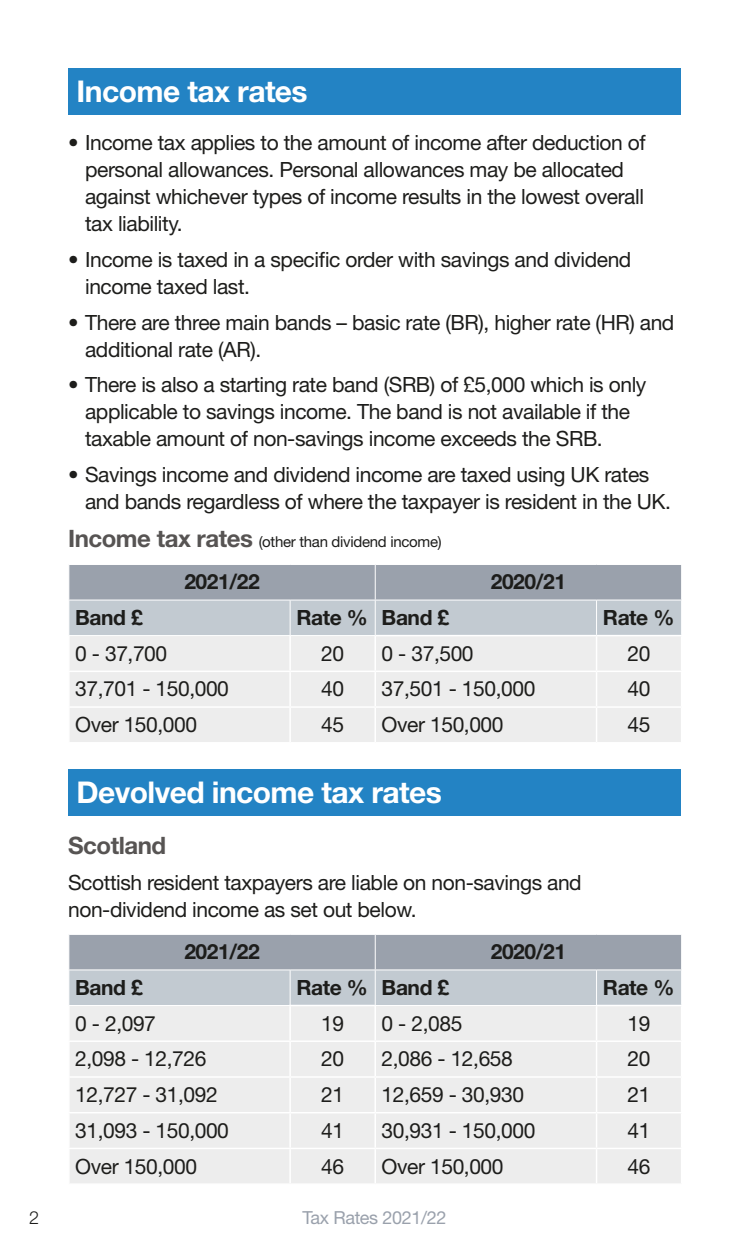
<style>
.page{position:relative;width:749px;height:1259px;background:#fff}
.page>*{position:absolute;margin:0;border:0;box-sizing:border-box;transform-origin:0 0}
.t1{font:700 30px "Helvetica Neue";letter-spacing:-.02em;color:#fff}
.t2{font:700 24px "Helvetica Neue";letter-spacing:-.02em;color:#575453}
.t3{font:21px/27px "Helvetica Neue";letter-spacing:-.02em;color:#1d1d1b}
.t4{font:700 21px "Helvetica Neue";letter-spacing:-.02em;color:#1d1d1b}
.t5{font:18px "Helvetica Neue";letter-spacing:-.02em;color:#9aa1ac}
.t6{font:300 18px "Helvetica Neue";color:#1d1d1b}
.t7{font:15px "Helvetica Neue";letter-spacing:-.02em;color:#1d1d1b}
.s1{font-weight:700;font-size:24px;color:#575453}
</style>
<div class="page">
<div style="left:68px;top:68px;width:612px;height:47px;background:#2383c4"></div>
<svg style="left:69px;top:565px;width:612px;height:70px;background:#aeb6bf"></svg>
<div style="left:70px;top:636px;width:610px;height:106px;background:#ededed"></div>
<hr style="left:289px;top:600px;width:1px;height:35px;background:#fff">
<hr style="left:596px;top:600px;width:1px;height:35px;background:#fff">
<hr style="left:289px;top:636px;width:2px;height:34px;background:#fff">
<hr style="left:595px;top:636px;width:2px;height:34px;background:#fff">
<hr style="left:68px;top:670px;width:222px;height:2px;background:#fff">
<hr style="left:290px;top:670px;width:85px;height:2px;background:#fff">
<hr style="left:289px;top:672px;width:2px;height:34px;background:#fff">
<hr style="left:375px;top:670px;width:221px;height:2px;background:#fff">
<hr style="left:596px;top:670px;width:86px;height:2px;background:#fff">
<hr style="left:595px;top:672px;width:2px;height:34px;background:#fff">
<hr style="left:68px;top:706px;width:222px;height:2px;background:#fff">
<hr style="left:290px;top:706px;width:85px;height:2px;background:#fff">
<hr style="left:289px;top:708px;width:2px;height:34px;background:#fff">
<hr style="left:375px;top:706px;width:221px;height:2px;background:#fff">
<hr style="left:596px;top:706px;width:86px;height:2px;background:#fff">
<hr style="left:595px;top:708px;width:2px;height:34px;background:#fff">
<hr style="left:374px;top:636px;width:2px;height:34px;background:#fff">
<hr style="left:374px;top:672px;width:2px;height:34px;background:#fff">
<hr style="left:374px;top:708px;width:2px;height:34px;background:#fff">
<hr style="left:374px;top:565px;width:1px;height:34px;background:#fff">
<hr style="left:68px;top:599px;width:222px;height:1px;background:#fff">
<hr style="left:290px;top:599px;width:85px;height:1px;background:#fff">
<hr style="left:375px;top:599px;width:221px;height:1px;background:#fff">
<hr style="left:596px;top:599px;width:85px;height:1px;background:#fff">
<hr style="left:374px;top:600px;width:1px;height:35px;background:#fff">
<div style="left:68px;top:769px;width:612px;height:47px;background:#2383c4"></div>
<svg style="left:69px;top:935px;width:612px;height:70px;background:#aeb6bf"></svg>
<div style="left:70px;top:1006px;width:610px;height:177px;background:#ededed"></div>
<hr style="left:289px;top:970px;width:1px;height:35px;background:#fff">
<hr style="left:596px;top:970px;width:1px;height:35px;background:#fff">
<hr style="left:289px;top:1004px;width:86px;height:2px;background:#fff">
<hr style="left:289px;top:1006px;width:2px;height:34px;background:#fff">
<hr style="left:374px;top:1006px;width:2px;height:34px;background:#fff">
<hr style="left:595px;top:1004px;width:87px;height:2px;background:#fff">
<hr style="left:595px;top:1006px;width:2px;height:34px;background:#fff">
<hr style="left:68px;top:1040px;width:222px;height:2px;background:#fff">
<hr style="left:290px;top:1040px;width:85px;height:2px;background:#fff">
<hr style="left:289px;top:1042px;width:2px;height:34px;background:#fff">
<hr style="left:375px;top:1040px;width:221px;height:2px;background:#fff">
<hr style="left:374px;top:1042px;width:2px;height:34px;background:#fff">
<hr style="left:596px;top:1040px;width:86px;height:2px;background:#fff">
<hr style="left:595px;top:1042px;width:2px;height:34px;background:#fff">
<hr style="left:68px;top:1076px;width:222px;height:1px;background:#fff">
<hr style="left:290px;top:1076px;width:85px;height:1px;background:#fff">
<hr style="left:289px;top:1077px;width:2px;height:35px;background:#fff">
<hr style="left:375px;top:1076px;width:221px;height:1px;background:#fff">
<hr style="left:374px;top:1077px;width:2px;height:35px;background:#fff">
<hr style="left:596px;top:1076px;width:86px;height:1px;background:#fff">
<hr style="left:595px;top:1077px;width:2px;height:35px;background:#fff">
<hr style="left:68px;top:1112px;width:222px;height:1px;background:#fff">
<hr style="left:290px;top:1112px;width:85px;height:1px;background:#fff">
<hr style="left:289px;top:1113px;width:2px;height:34px;background:#fff">
<hr style="left:375px;top:1112px;width:221px;height:1px;background:#fff">
<hr style="left:374px;top:1113px;width:2px;height:34px;background:#fff">
<hr style="left:596px;top:1112px;width:86px;height:1px;background:#fff">
<hr style="left:595px;top:1113px;width:2px;height:34px;background:#fff">
<hr style="left:68px;top:1147px;width:222px;height:2px;background:#fff">
<hr style="left:290px;top:1147px;width:85px;height:2px;background:#fff">
<hr style="left:289px;top:1149px;width:2px;height:34px;background:#fff">
<hr style="left:375px;top:1147px;width:221px;height:2px;background:#fff">
<hr style="left:374px;top:1149px;width:2px;height:34px;background:#fff">
<hr style="left:596px;top:1147px;width:86px;height:2px;background:#fff">
<hr style="left:595px;top:1149px;width:2px;height:34px;background:#fff">
<hr style="left:374px;top:934px;width:1px;height:35px;background:#fff">
<hr style="left:68px;top:969px;width:222px;height:1px;background:#fff">
<hr style="left:290px;top:969px;width:85px;height:1px;background:#fff">
<hr style="left:375px;top:969px;width:221px;height:1px;background:#fff">
<hr style="left:596px;top:969px;width:85px;height:1px;background:#fff">
<hr style="left:374px;top:970px;width:1px;height:35px;background:#fff">
<h1 class="t1" style="left:77px;top:73px;width:232px">Income tax rates</h1>
<p class="t3" style="left:85px;top:129px;width:562px;text-indent:-17px">• Income tax applies to the amount of income after deduction of personal allowances. Personal allowances may be allocated against whichever types of income results in the lowest overall tax liability.</p>
<p class="t3" style="left:85px;top:246px;width:547px;text-indent:-17px">• Income is taxed in a specific order with savings and dividend income taxed last.</p>
<p class="t3" style="left:85px;top:308px;width:590px;text-indent:-17px">• There are three main bands – basic rate (BR), higher rate (HR) and additional rate (AR).</p>
<p class="t3" style="left:85px;top:371px;width:562px;text-indent:-17px">• There is also a starting rate band (SRB) of £5,000 which is only applicable to savings income. The band is not available if the taxable amount of non-savings income exceeds the SRB.</p>
<p class="t3" style="left:85px;top:460px;width:587px;text-indent:-17px">• Savings income and dividend income are taxed using UK rates and bands regardless of where the taxpayer is resident in the UK.</p>
<p class="t7" style="left:68px;top:533px;width:375px"><span class="s1">Income tax rates</span> (other than dividend income)</p>
<p class="t4" style="left:184px;top:569px;width:77px">2021/22</p>
<p class="t4" style="left:490px;top:569px;width:77px">2020/21</p>
<p class="t4" style="left:75px;top:604px;width:69px">Band £</p>
<p class="t4" style="left:296px;top:604px;width:154px">Rate % Band £</p>
<p class="t4" style="left:602px;top:604px;width:73px">Rate %</p>
<p class="t3" style="left:75px;top:639px;width:93px">0 - 37,700</p>
<p class="t3" style="left:321px;top:639px;width:24px">20</p>
<p class="t3" style="left:381px;top:639px;width:93px">0 - 37,500</p>
<p class="t3" style="left:627px;top:639px;width:24px">20</p>
<p class="t3" style="left:75px;top:675px;width:155px">37,701 - 150,000</p>
<p class="t3" style="left:321px;top:675px;width:24px">40</p>
<p class="t3" style="left:381px;top:675px;width:155px">37,501 - 150,000</p>
<p class="t3" style="left:627px;top:675px;width:24px">40</p>
<p class="t3" style="left:75px;top:711px;width:123px">Over 150,000</p>
<p class="t3" style="left:321px;top:711px;width:24px">45</p>
<p class="t3" style="left:381px;top:711px;width:123px">Over 150,000</p>
<p class="t3" style="left:627px;top:711px;width:24px">45</p>
<h1 class="t1" style="left:77px;top:774px;width:367px">Devolved income tax rates</h1>
<p class="t2" style="left:68px;top:831px;width:99px">Scotland</p>
<p class="t3" style="left:68px;top:868px;width:515px">Scottish resident taxpayers are liable on non-savings and non-dividend income as set out below.</p>
<p class="t4" style="left:184px;top:939px;width:77px">2021/22</p>
<p class="t4" style="left:490px;top:939px;width:77px">2020/21</p>
<p class="t4" style="left:75px;top:974px;width:69px">Band £</p>
<p class="t4" style="left:296px;top:974px;width:154px">Rate % Band £</p>
<p class="t4" style="left:602px;top:974px;width:73px">Rate %</p>
<p class="t3" style="left:75px;top:1009px;width:82px">0 - 2,097</p>
<p class="t3" style="left:321px;top:1009px;width:24px">19</p>
<p class="t3" style="left:381px;top:1009px;width:82px">0 - 2,085</p>
<p class="t3" style="left:627px;top:1009px;width:24px">19</p>
<p class="t3" style="left:75px;top:1045px;width:133px">2,098 - 12,726</p>
<p class="t3" style="left:321px;top:1045px;width:24px">20</p>
<p class="t3" style="left:381px;top:1045px;width:133px">2,086 - 12,658</p>
<p class="t3" style="left:627px;top:1045px;width:24px">20</p>
<p class="t3" style="left:75px;top:1080px;width:144px">12,727 - 31,092</p>
<p class="t3" style="left:321px;top:1080px;width:24px">21</p>
<p class="t3" style="left:381px;top:1080px;width:144px">12,659 - 30,930</p>
<p class="t3" style="left:627px;top:1080px;width:24px">21</p>
<p class="t3" style="left:75px;top:1116px;width:155px">31,093 - 150,000</p>
<p class="t3" style="left:321px;top:1116px;width:24px">41</p>
<p class="t3" style="left:381px;top:1116px;width:155px">30,931 - 150,000</p>
<p class="t3" style="left:627px;top:1116px;width:24px">41</p>
<p class="t3" style="left:75px;top:1152px;width:123px">Over 150,000</p>
<p class="t3" style="left:321px;top:1152px;width:24px">46</p>
<p class="t3" style="left:381px;top:1152px;width:123px">Over 150,000</p>
<p class="t3" style="left:627px;top:1152px;width:24px">46</p>
<p class="t6" style="left:29px;top:1206px;width:12px">2</p>
<p class="t5" style="left:302px;top:1206px;width:145px">Tax Rates 2021/22</p>
</div>
